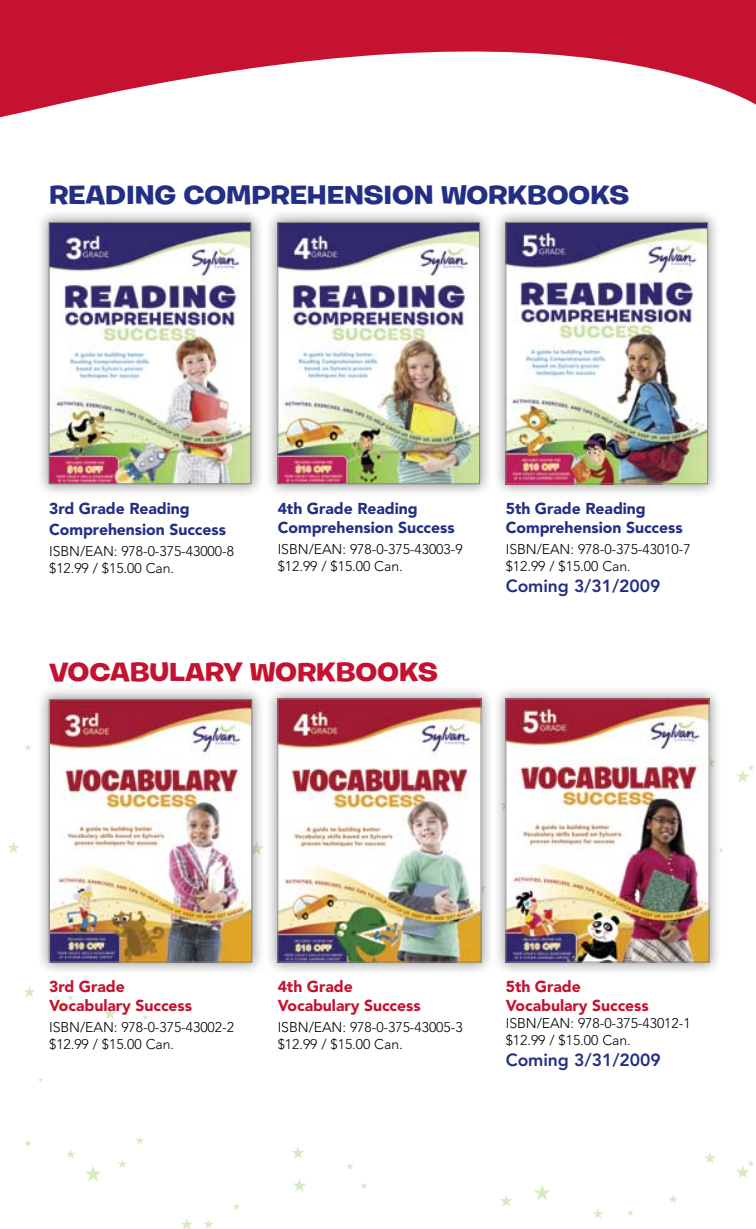
<style>
.page{position:relative;width:756px;height:1229px;background:#fff}
.page>*{position:absolute;margin:0;border:0;box-sizing:border-box;transform-origin:0 0}
.t1{font:700 26.25px "Burbank Big Wide";letter-spacing:-.005em;color:#232f84}
.t2{font:700 26.25px "Burbank Big Wide";letter-spacing:-.005em;color:#c41230}
.t3{font:800 17.5px "Avenir";letter-spacing:-.005em;color:#232f84}
.t4{font:900 15.75px/18.9px "Avenir";letter-spacing:-.005em;color:#232f84}
.t5{font:900 15.75px/18.9px "Avenir";letter-spacing:-.005em;color:#c41230}
.t6{font:300 14px/16.8px "Avenir";letter-spacing:-.005em;color:#000}
</style>
<div class="page">
<svg style="left:0;top:0;width:756px;height:118px;fill:#c41230"></svg>
<svg style="left:38px;top:1077px;width:5px;height:5px"></svg>
<svg style="left:24px;top:986px;width:11px;height:11px"></svg>
<svg style="left:56px;top:994px;width:18px;height:18px"></svg>
<svg style="left:104px;top:1008px;width:12px;height:11px"></svg>
<svg style="left:142px;top:1014px;width:6px;height:5px"></svg>
<svg style="left:8px;top:842px;width:12px;height:11px"></svg>
<svg style="left:24px;top:744px;width:8px;height:7px"></svg>
<svg style="left:736px;top:765px;width:18px;height:17px"></svg>
<svg style="left:24px;top:1140px;width:8px;height:6px"></svg>
<svg style="left:66px;top:1150px;width:9px;height:8px"></svg>
<svg style="left:85px;top:1166px;width:16px;height:15px"></svg>
<svg style="left:118px;top:1160px;width:9px;height:8px"></svg>
<svg style="left:136px;top:1136px;width:8px;height:8px"></svg>
<svg style="left:181px;top:1218px;width:12px;height:10px"></svg>
<svg style="left:204px;top:1219px;width:9px;height:9px"></svg>
<svg style="left:233px;top:1203px;width:7px;height:6px"></svg>
<svg style="left:292px;top:1147px;width:12px;height:11px"></svg>
<svg style="left:293px;top:1179px;width:13px;height:13px"></svg>
<svg style="left:346px;top:1163px;width:8px;height:6px"></svg>
<svg style="left:361px;top:1183px;width:6px;height:6px"></svg>
<svg style="left:500px;top:1195px;width:12px;height:11px"></svg>
<svg style="left:534px;top:1185px;width:17px;height:15px"></svg>
<svg style="left:593px;top:1209px;width:10px;height:9px"></svg>
<svg style="left:628px;top:1210px;width:6px;height:5px"></svg>
<svg style="left:669px;top:1195px;width:8px;height:8px"></svg>
<svg style="left:704px;top:1153px;width:12px;height:10px"></svg>
<svg style="left:736px;top:1161px;width:18px;height:17px"></svg>
<div style="left:262px;top:207px;width:230px;height:289px;background:#000;opacity:.4"></div>
<img style="left:280px;top:224px;width:198px;height:258px">
<div style="left:278px;top:222px;width:202px;height:262px;border:1px solid #808285"></div>
<div style="left:34px;top:207px;width:229px;height:289px;background:#000;opacity:.4"></div>
<img style="left:51px;top:224px;width:198px;height:258px">
<div style="left:49px;top:222px;width:202px;height:262px;border:1px solid #808285"></div>
<div style="left:490px;top:207px;width:230px;height:289px;background:#000;opacity:.4"></div>
<img style="left:508px;top:224px;width:198px;height:258px">
<div style="left:506px;top:222px;width:202px;height:262px;border:1px solid #808285"></div>
<div style="left:262px;top:683px;width:231px;height:291px;background:#000;opacity:.4"></div>
<img style="left:280px;top:701px;width:199px;height:259px">
<div style="left:278px;top:699px;width:203px;height:263px;border:1px solid #808285"></div>
<div style="left:34px;top:684px;width:230px;height:290px;background:#000;opacity:.4"></div>
<img style="left:51px;top:701px;width:199px;height:259px">
<div style="left:49px;top:699px;width:203px;height:263px;border:1px solid #808285"></div>
<div style="left:490px;top:683px;width:231px;height:291px;background:#000;opacity:.4"></div>
<img style="left:508px;top:701px;width:199px;height:259px">
<div style="left:506px;top:699px;width:203px;height:263px;border:1px solid #808285"></div>
<h1 class="t1" style="left:49px;top:178px;width:56px">READING</h1>
<h1 class="t1" style="left:183px;top:178px;width:447px">COMPREHENSION WORKBOOKS</h1>
<p class="t4" style="left:49px;top:498px;width:178px;line-height:21px">3rd Grade Reading<br>Comprehension Success</p>
<p class="t6" style="left:49px;top:542px;width:186px">ISBN/EAN: 978-0-375-43000-8 $12.99 / $15.00 Can.</p>
<p class="t4" style="left:278px;top:499px;width:178px">4th Grade Reading<br>Comprehension Success</p>
<p class="t6" style="left:278px;top:540px;width:186px">ISBN/EAN: 978-0-375-43003-9 $12.99 / $15.00 Can.</p>
<h1 class="t2" style="left:49px;top:656px;width:390px">VOCABULARY WORKBOOKS</h1>
<p class="t4" style="left:506px;top:499px;width:178px">5th Grade Reading<br>Comprehension Success</p>
<p class="t6" style="left:506px;top:540px;width:186px">ISBN/EAN: 978-0-375-43010-7 $12.99 / $15.00 Can.</p>
<p class="t3" style="left:506px;top:575px;width:156px">Coming 3/31/2009</p>
<p class="t5" style="left:49px;top:977px;width:145px">3rd Grade<br>Vocabulary Success</p>
<p class="t6" style="left:49px;top:1018px;width:186px">ISBN/EAN: 978-0-375-43002-2 $12.99 / $15.00 Can.</p>
<p class="t5" style="left:278px;top:977px;width:145px">4th Grade<br>Vocabulary Success</p>
<p class="t6" style="left:278px;top:1018px;width:186px">ISBN/EAN: 978-0-375-43005-3 $12.99 / $15.00 Can.</p>
<p class="t5" style="left:506px;top:977px;width:145px">5th Grade<br>Vocabulary Success</p>
<p class="t6" style="left:506px;top:1014px;width:186px">ISBN/EAN: 978-0-375-43012-1 $12.99 / $15.00 Can.</p>
<p class="t3" style="left:506px;top:1049px;width:157px">Coming 3/31/2009</p>
</div>
